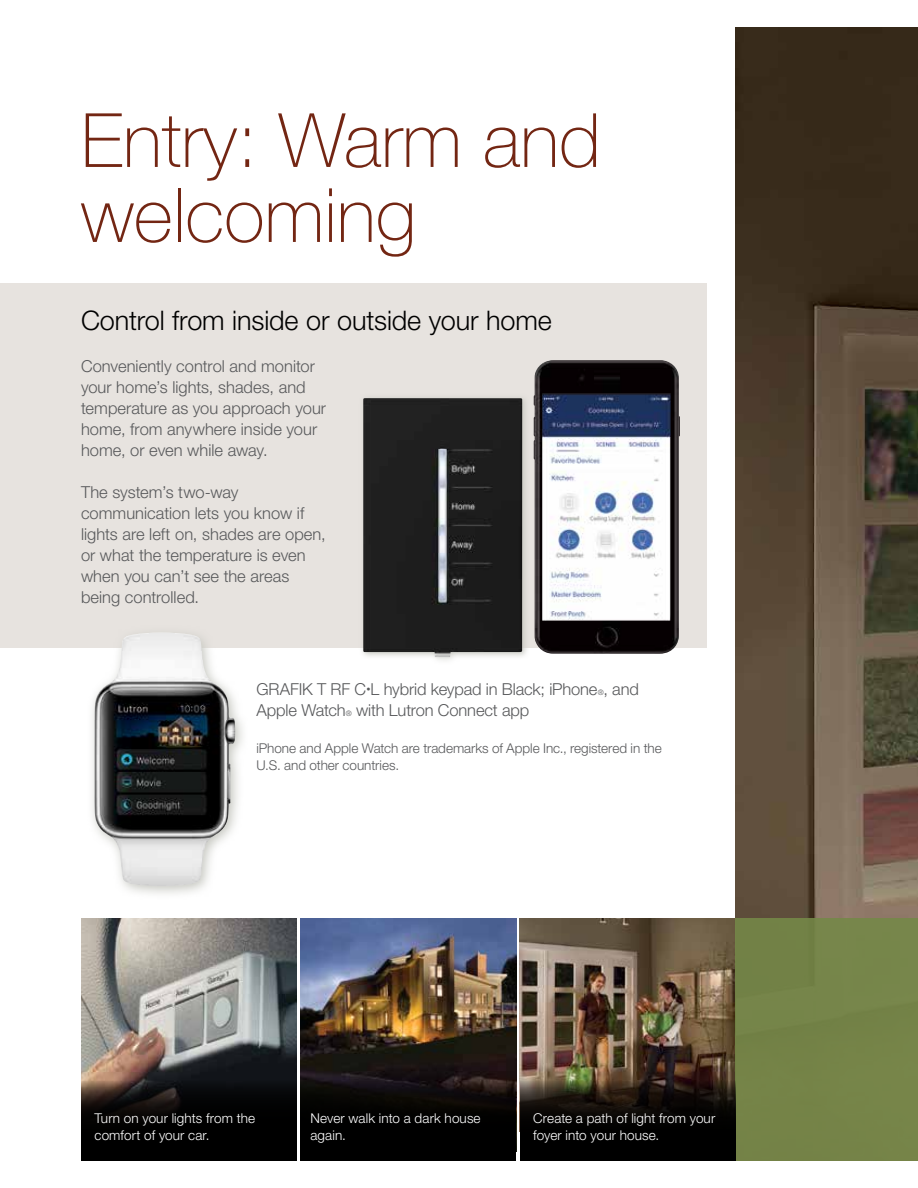
<style>
.page{position:relative;width:918px;height:1188px;background:#fff}
.page>*{position:absolute;margin:0;border:0;box-sizing:border-box;transform-origin:0 0}
.t1{font:100 75px/75px "Helvetica Neue LT Std";color:#732613}
.t2{font:300 27px "Helvetica Neue LT Std";letter-spacing:-.005em;color:#000}
.t3{font:300 16.5px/21px "Helvetica Neue LT Std";color:#58595b}
.t4{font:300 13.5px/16.5px "Helvetica Neue LT Std";letter-spacing:.01em;color:#fff}
.t5{font:300 13.5px/16.5px "Helvetica Neue LT Std";letter-spacing:-.005em;color:#58595b}
.s1{font-size:7.5px}
</style>
<div class="page">
<img style="left:81px;top:918px;width:216px;height:162px">
<img style="left:736px;top:27px;width:182px;height:891px">
<img style="left:300px;top:918px;width:216px;height:162px">
<img style="left:520px;top:918px;width:216px;height:162px">
<div style="left:736px;top:918px;width:182px;height:243px;background:#758848"></div>
<div style="left:0;top:284px;width:706px;height:364px;background:#e7e3df"></div>
<svg style="left:81px;top:1080px;width:216px;height:81px;background:#090807"></svg>
<svg style="left:300px;top:1080px;width:216px;height:81px;background:#060404"></svg>
<svg style="left:520px;top:1080px;width:216px;height:81px;background:#100c09"></svg>
<svg style="left:92px;top:702px;width:151px;height:192px"></svg>
<img style="left:94px;top:633px;width:141px;height:253px">
<svg style="left:362px;top:397px;width:165px;height:264px"></svg>
<img style="left:363px;top:398px;width:159px;height:259px">
<img style="left:534px;top:360px;width:146px;height:294px">
<img style="left:542px;top:393px;width:129px;height:228px">
<h1 class="t1" style="left:81px;top:103px;width:521px">Entry: Warm and welcoming</h1>
<h2 class="t2" style="left:81px;top:304px;width:472px">Control from inside or outside your home</h2>
<p class="t3" style="left:81px;top:355px;width:247px">Conveniently control and monitor your home’s lights, shades, and temperature as you approach your home, from anywhere inside your home, or even while away.</p>
<p class="t3" style="left:81px;top:481px;width:246px">The system’s two-way communication lets you know if lights are left on, shades are open, or what the temperature is even when you can’t see the areas being controlled.</p>
<p class="t3" style="left:256px;top:678px;width:384px">GRAFIK T RF C<sup>•</sup>L hybrid keypad in Black; iPhone<span class="s1">®</span>, and<br>Apple Watch<span class="s1">®</span> with Lutron Connect app</p>
<p class="t5" style="left:256px;top:740px;width:407px">iPhone and Apple Watch are trademarks of Apple Inc., registered in the<br>U.S. and other countries.</p>
<p class="t4" style="left:94px;top:1110px;width:162px">Turn on your lights from the comfort of your car.</p>
<p class="t4" style="left:310px;top:1110px;width:172px">Never walk into a dark house again.</p>
<p class="t4" style="left:533px;top:1110px;width:184px">Create a path of light from your foyer into your house.</p>
</div>
